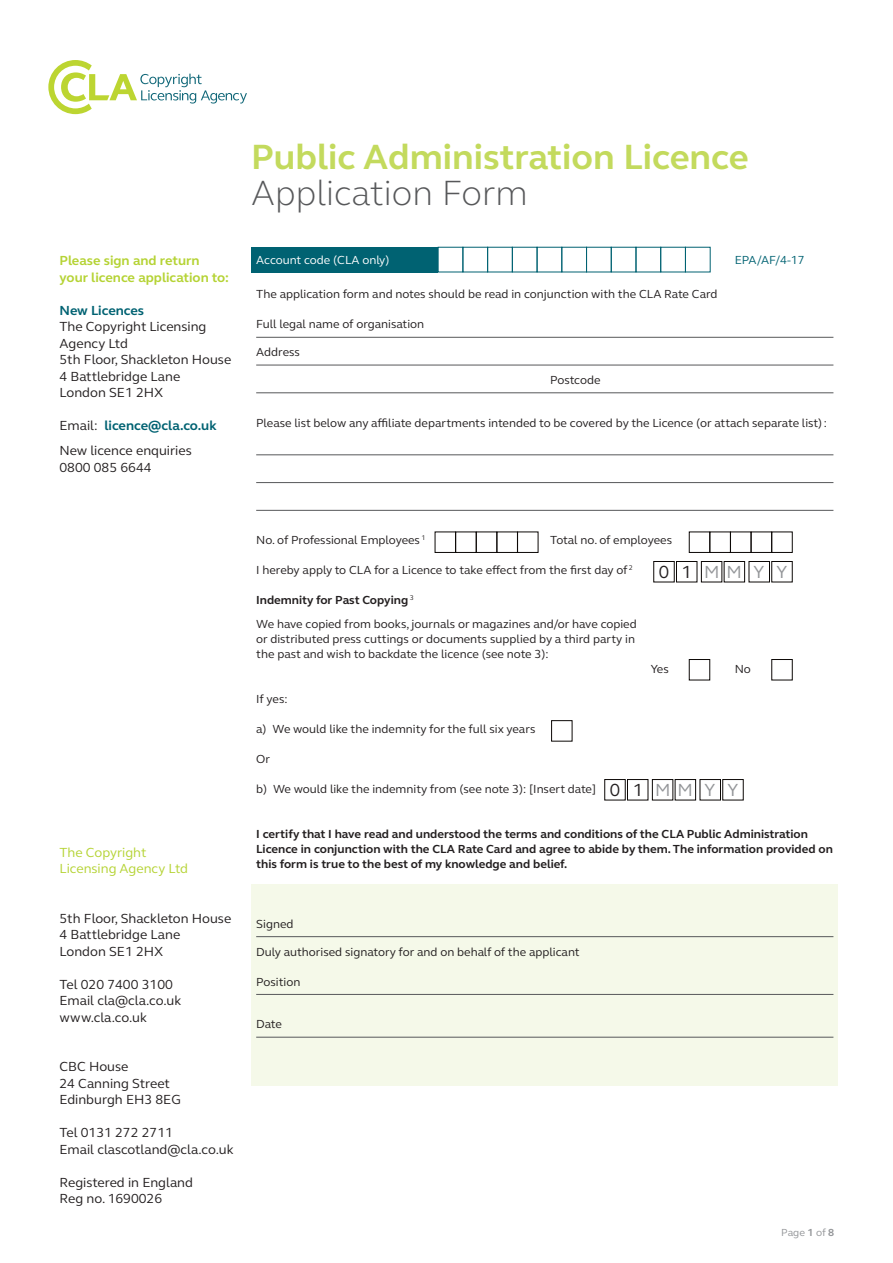
<style>
.page{position:relative;width:893px;height:1263px;background:#fff}
.page>*{position:absolute;margin:0;border:0;box-sizing:border-box;transform-origin:0 0}
.t1{font:700 36px "FS Elliot";color:#c3da5d}
.t2{font:300 36px "FS Elliot";color:#57585a}
.Tabular_boxes{font:18px "FS Elliot";color:#939598}
.Tabular_boxes-2{font:18px "FS Elliot";color:#231f20}
.t3{font:13.5px/16.5px "FS Elliot";color:#231f20}
.t4{font:700 13.5px/16.5px "FS Elliot";color:#b5d334}
.t5{font:700 13.5px "FS Elliot";color:#006272}
.t6{font:13.5px "FS Elliot";color:#b5d334}
.Body_Copy{font:12px/15px "FS Elliot";color:#231f20}
.Body_Copy-2{font:700 12px/15px "FS Elliot";color:#231f20}
.Underline_Body_Copy{font:12px "FS Elliot";color:#231f20}
.Body_Copy-3{font:12px "FS Elliot";color:#fff}
.Body_Copy-4{font:12px "FS Elliot";color:#006272}
.t7{font:10.5px "FS Elliot";letter-spacing:-.005em;color:#939598}
.s1{font-weight:400;color:#231f20}
.s2{font-weight:700}
</style>
<div class="page">
<div style="left:251px;top:884px;width:587px;height:202px;background:#f5f9e9"></div>
<div style="left:251px;top:247px;width:187px;height:25px;background:#006272"></div>
<div style="left:462px;top:247px;width:26px;height:25px;border:1px solid #006272"></div>
<div style="left:487px;top:247px;width:26px;height:25px;border:1px solid #006272"></div>
<div style="left:537px;top:247px;width:25px;height:25px;border:1px solid #006272"></div>
<div style="left:561px;top:247px;width:26px;height:25px;border:1px solid #006272"></div>
<div style="left:586px;top:247px;width:26px;height:25px;border:1px solid #006272"></div>
<div style="left:660px;top:247px;width:26px;height:25px;border:1px solid #006272"></div>
<hr style="left:256px;top:337px;width:577px;height:1px;background:#57585a">
<hr style="left:256px;top:365px;width:577px;height:1px;background:#57585a">
<hr style="left:256px;top:392px;width:577px;height:1px;background:#57585a">
<hr style="left:256px;top:454px;width:577px;height:1px;background:#57585a">
<hr style="left:256px;top:482px;width:577px;height:1px;background:#57585a">
<hr style="left:256px;top:510px;width:577px;height:1px;background:#57585a">
<hr style="left:256px;top:936px;width:577px;height:1px;background:#57585a">
<hr style="left:256px;top:994px;width:577px;height:1px;background:#57585a">
<hr style="left:256px;top:1037px;width:577px;height:1px;background:#57585a">
<div style="left:435px;top:531px;width:21px;height:22px;border:1px solid #0c0806"></div>
<div style="left:455px;top:531px;width:22px;height:22px;border:1px solid #0c0806"></div>
<div style="left:476px;top:531px;width:21px;height:22px;border:1px solid #0c0806"></div>
<div style="left:497px;top:531px;width:21px;height:22px;border:1px solid #0c0806"></div>
<div style="left:517px;top:531px;width:21px;height:22px;border:1px solid #0c0806"></div>
<div style="left:689px;top:659px;width:21px;height:21px;border:1px solid #0c0806"></div>
<div style="left:689px;top:531px;width:21px;height:22px;border:1px solid #0c0806"></div>
<div style="left:709px;top:531px;width:22px;height:22px;border:1px solid #0c0806"></div>
<div style="left:730px;top:531px;width:21px;height:22px;border:1px solid #0c0806"></div>
<div style="left:751px;top:531px;width:21px;height:22px;border:1px solid #0c0806"></div>
<div style="left:771px;top:531px;width:22px;height:22px;border:1px solid #0c0806"></div>
<div style="left:771px;top:659px;width:22px;height:21px;border:1px solid #0c0806"></div>
<div style="left:653px;top:561px;width:22px;height:21px;border:1px solid #0c0806"></div>
<div style="left:676px;top:561px;width:21px;height:21px;border:1px solid #0c0806"></div>
<div style="left:724px;top:561px;width:21px;height:21px;border:1px solid #0c0806"></div>
<div style="left:701px;top:561px;width:21px;height:21px;border:1px solid #0c0806"></div>
<div style="left:749px;top:561px;width:21px;height:21px;border:1px solid #0c0806"></div>
<div style="left:771px;top:561px;width:22px;height:21px;border:1px solid #0c0806"></div>
<div style="left:604px;top:779px;width:22px;height:21px;border:1px solid #0c0806"></div>
<div style="left:627px;top:779px;width:21px;height:21px;border:1px solid #0c0806"></div>
<div style="left:675px;top:779px;width:21px;height:21px;border:1px solid #0c0806"></div>
<div style="left:652px;top:779px;width:21px;height:21px;border:1px solid #0c0806"></div>
<div style="left:700px;top:779px;width:21px;height:21px;border:1px solid #0c0806"></div>
<div style="left:722px;top:779px;width:22px;height:21px;border:1px solid #0c0806"></div>
<div style="left:551px;top:720px;width:21px;height:21px;border:1px solid #0c0806"></div>
<svg style="left:48px;top:60px;width:199px;height:54px"></svg>
<p class="t4" style="left:60px;top:252px;width:171px">Please sign and return your licence application to:</p>
<p class="t5" style="left:60px;top:301px;width:86px">New Licences</p>
<p class="t3" style="left:60px;top:318px;width:148px">The Copyright Licensing</p>
<p class="t3" style="left:60px;top:335px;width:70px">Agency Ltd</p>
<p class="t3" style="left:60px;top:351px;width:173px">5th Floor, Shackleton House</p>
<p class="t3" style="left:60px;top:368px;width:122px">4 Battlebridge Lane</p>
<p class="t3" style="left:60px;top:384px;width:105px">London SE1 2HX</p>
<p class="t5" style="left:60px;top:417px;width:158px"><span class="s1">Email:</span> licence@cla.co.uk</p>
<p class="t3" style="left:60px;top:442px;width:134px">New licence enquiries<br>0800 085 6644</p>
<p class="t1" style="left:251px;top:133px;width:499px">Public Administration Licence</p>
<p class="t2" style="left:251px;top:169px;width:278px">Application Form</p>
<p class="Body_Copy-3" style="left:256px;top:252px;width:135px">Account code (CLA only)</p>
<p class="Body_Copy-4" style="left:735px;top:252px;width:71px">EPA/AF/4-17</p>
<p class="Body_Copy" style="left:256px;top:287px;width:463px">The application form and notes should be read in conjunction with the CLA Rate Card</p>
<p class="Underline_Body_Copy" style="left:256px;top:316px;width:170px">Full legal name of organisation</p>
<p class="Underline_Body_Copy" style="left:256px;top:344px;width:45px">Address</p>
<p class="Underline_Body_Copy" style="left:550px;top:372px;width:52px">Postcode</p>
<p class="Body_Copy" style="left:256px;top:415px;width:572px">Please list below any affiliate departments intended to be covered by the Licence (or attach separate list):</p>
<p class="t6" style="left:60px;top:843px;width:88px">The Copyright</p>
<p class="t6" style="left:60px;top:860px;width:130px">Licensing Agency Ltd</p>
<p class="t3" style="left:60px;top:910px;width:173px">5th Floor, Shackleton House</p>
<p class="t3" style="left:60px;top:926px;width:122px">4 Battlebridge Lane</p>
<p class="t3" style="left:60px;top:943px;width:105px">London SE1 2HX</p>
<p class="t3" style="left:60px;top:976px;width:115px">Tel 020 7400 3100</p>
<p class="t3" style="left:60px;top:992px;width:123px">Email cla@cla.co.uk</p>
<p class="t3" style="left:60px;top:1009px;width:89px">www.cla.co.uk</p>
<p class="t3" style="left:60px;top:1058px;width:70px">CBC House</p>
<p class="t3" style="left:60px;top:1075px;width:112px">24 Canning Street</p>
<p class="t3" style="left:60px;top:1091px;width:123px">Edinburgh EH3 8EG</p>
<p class="t3" style="left:60px;top:1124px;width:115px">Tel 0131 272 2711</p>
<p class="t3" style="left:60px;top:1141px;width:176px">Email clascotland@cla.co.uk</p>
<p class="t3" style="left:60px;top:1174px;width:135px">Registered in England</p>
<p class="t3" style="left:60px;top:1190px;width:104px">Reg no. 1690026</p>
<p class="Body_Copy" style="left:256px;top:532px;width:171px">No. of Professional Employees <sup>1</sup></p>
<p class="Body_Copy" style="left:550px;top:532px;width:123px">Total no. of employees</p>
<p class="Body_Copy" style="left:256px;top:562px;width:378px">I hereby apply to CLA for a Licence to take effect from the first day of <sup>2</sup></p>
<p class="Body_Copy-2" style="left:256px;top:592px;width:159px">Indemnity for Past Copying <sup>3</sup></p>
<p class="Body_Copy" style="left:256px;top:616px;width:382px">We have copied from books, journals or magazines and/or have copied or distributed press cuttings or documents supplied by a third party in the past and wish to backdate the licence (see note 3):</p>
<p class="Body_Copy" style="left:651px;top:661px;width:20px">Yes</p>
<p class="Body_Copy" style="left:735px;top:661px;width:18px">No</p>
<p class="Body_Copy" style="left:256px;top:691px;width:33px">If yes:</p>
<p class="Body_Copy" style="left:256px;top:721px;width:281px">a) We would like the indemnity for the full six years</p>
<p class="Body_Copy" style="left:256px;top:751px;width:15px">Or</p>
<p class="Body_Copy" style="left:256px;top:781px;width:341px">b) We would like the indemnity from (see note 3): [Insert date]</p>
<p class="Body_Copy-2" style="left:256px;top:826px;width:578px">I certify that I have read and understood the terms and conditions of the CLA Public Administration<br>Licence in conjunction with the CLA Rate Card and agree to abide by them. The information provided on this form is true to the best of my knowledge and belief.</p>
<p class="Tabular_boxes-2" style="left:659px;top:559px;width:12px">0</p>
<p class="Tabular_boxes-2" style="left:682px;top:559px;width:12px">1</p>
<p class="Tabular_boxes" style="left:704px;top:559px;width:39px">M M</p>
<p class="Tabular_boxes" style="left:753px;top:559px;width:12px">Y</p>
<p class="Tabular_boxes" style="left:777px;top:559px;width:12px">Y</p>
<p class="Tabular_boxes-2" style="left:610px;top:777px;width:12px">0</p>
<p class="Tabular_boxes-2" style="left:633px;top:777px;width:12px">1</p>
<p class="Tabular_boxes" style="left:655px;top:777px;width:39px">M M</p>
<p class="Tabular_boxes" style="left:704px;top:777px;width:12px">Y</p>
<p class="Tabular_boxes" style="left:728px;top:777px;width:12px">Y</p>
<p class="Underline_Body_Copy" style="left:256px;top:916px;width:39px">Signed</p>
<p class="Body_Copy" style="left:256px;top:944px;width:325px">Duly authorised signatory for and on behalf of the applicant</p>
<p class="Underline_Body_Copy" style="left:256px;top:973px;width:46px">Position</p>
<p class="Underline_Body_Copy" style="left:256px;top:1016px;width:27px">Date</p>
<p class="t7" style="left:781px;top:1225px;width:55px">Page <span class="s2">1</span> of <span class="s2">8</span></p>
</div>
